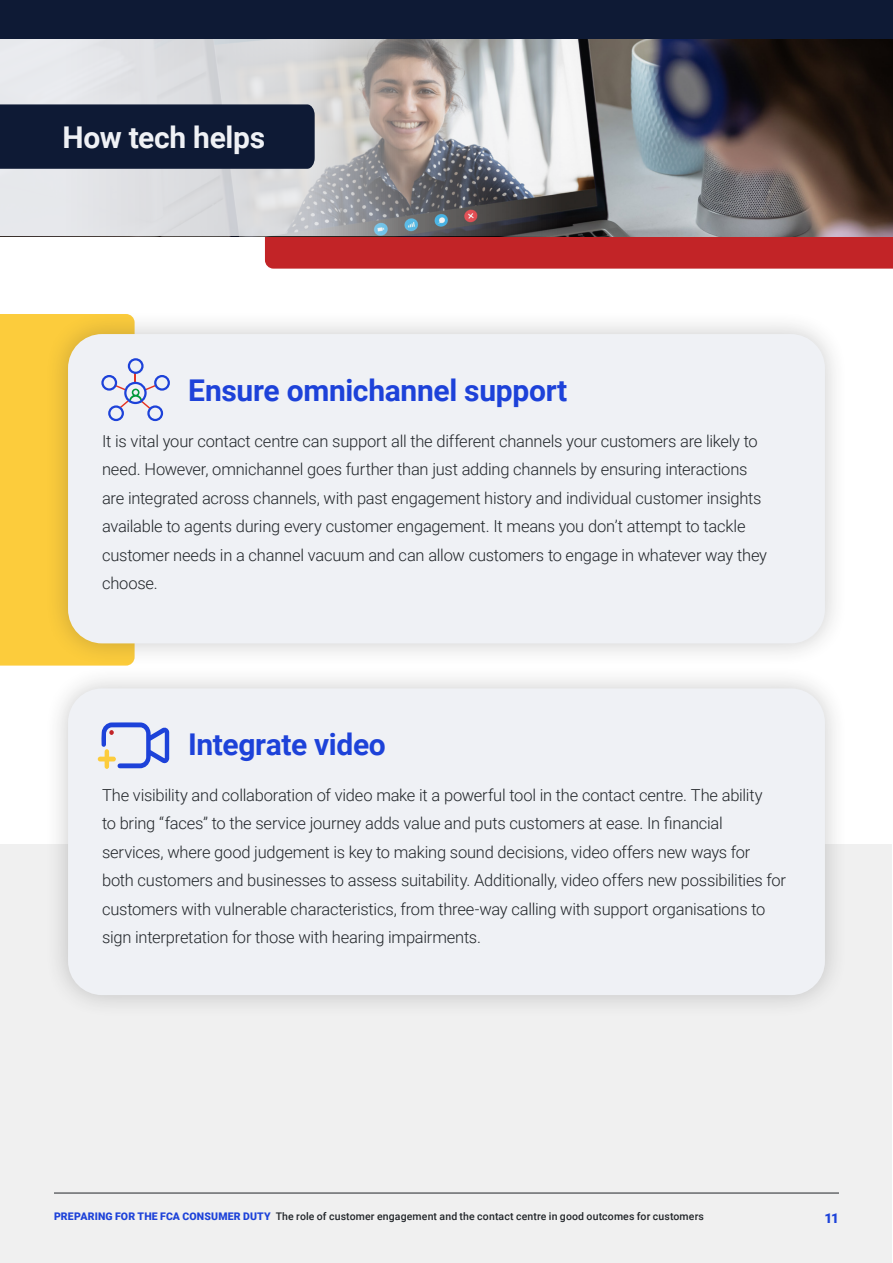
<style>
.page{position:relative;width:893px;height:1263px;background:#fff}
.page>*{position:absolute;margin:0;border:0;box-sizing:border-box;transform-origin:0 0}
.t1{font:700 30px "Roboto";letter-spacing:-.01em;color:#1d42d9}
.t2{font:700 30px "Roboto";letter-spacing:-.015em;color:#eff1f5}
.t3{font:300 16.5px/28.5px "Roboto";letter-spacing:-.015em;color:#212529}
.t4{font:900 13.5px "Roboto";color:#1d42d9}
.t5{font:500 10.5px "Roboto";letter-spacing:.01em;color:#212529}
.s1{font-weight:900;color:#1d42d9}
</style>
<div class="page">
<div style="left:0;top:844px;width:891px;height:419px;background:#f0f0f0"></div>
<div style="left:265px;top:236px;width:628px;height:33px;background:#c22427"></div>
<img style="left:561px;top:38px;width:332px;height:198px">
<svg style="left:0;top:38px;width:561px;height:198px;background:#bfbfc0"></svg>
<hr style="left:54px;top:1192px;width:785px;height:1px;background:#212529">
<div style="left:0;top:0;width:893px;height:38px;background:#0e1a35"></div>
<div style="left:0;top:314px;width:44px;height:352px;background:#fccc3c"></div>
<div style="left:44px;top:310px;width:805px;height:357px;background:#282828;opacity:.25"></div>
<div style="left:68px;top:334px;width:757px;height:309px;background:#eff1f5;border-radius:34px"></div>
<div style="left:44px;top:665px;width:805px;height:354px;background:#282828;opacity:.25"></div>
<div style="left:68px;top:688px;width:757px;height:307px;background:#eff1f5;border-radius:34px"></div>
<svg style="left:98px;top:722px;width:71px;height:47px"></svg>
<svg style="left:101px;top:358px;width:69px;height:64px"></svg>
<div style="left:0;top:104px;width:315px;height:65px;background:#0e1a35"></div>
<h1 class="t2" style="left:63px;top:116px;width:204px">How tech helps</h1>
<h1 class="t1" style="left:188px;top:369px;width:380px">Ensure omnichannel support</h1>
<p class="t3" style="left:102px;top:426px;width:667px">It is vital your contact centre can support all the different channels your customers are likely to need. However, omnichannel goes further than just adding channels by ensuring interactions are integrated across channels, with past engagement history and individual customer insights available to agents during every customer engagement. It means you don’t attempt to tackle customer needs in a channel vacuum and can allow customers to engage in whatever way they choose.</p>
<h1 class="t1" style="left:188px;top:724px;width:199px">Integrate video</h1>
<p class="t3" style="left:102px;top:780px;width:685px">The visibility and collaboration of video make it a powerful tool in the contact centre. The ability<br>to bring “faces” to the service journey adds value and puts customers at ease. In financial services, where good judgement is key to making sound decisions, video offers new ways for both customers and businesses to assess suitability. Additionally, video offers new possibilities for customers with vulnerable characteristics, from three-way calling with support organisations to sign interpretation for those with hearing impairments.</p>
<p class="t5" style="left:54px;top:1208px;width:651px"><span class="s1">PREPARING FOR THE FCA CONSUMER DUTY</span> The role of customer engagement and the contact centre in good outcomes for customers</p>
<p class="t4" style="left:824px;top:1208px;width:16px">11</p>
</div>
